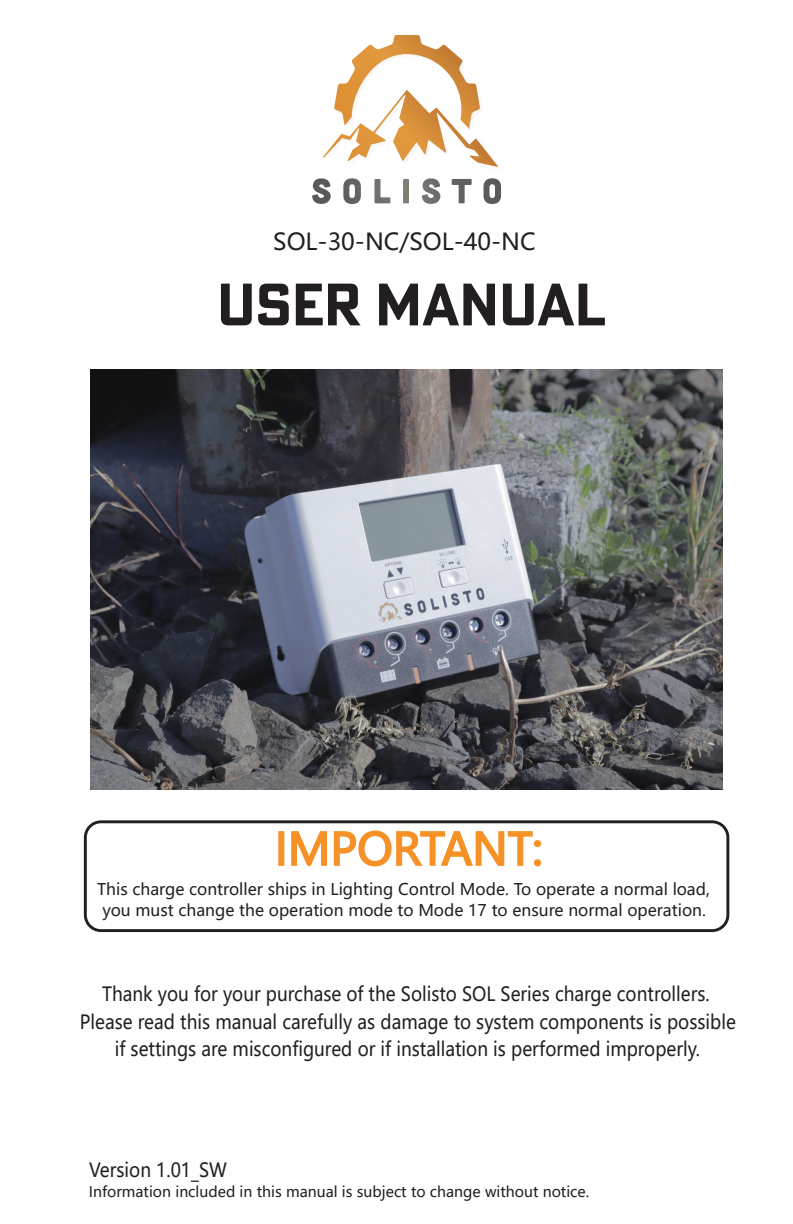
<style>
.page{position:relative;width:793px;height:1224px;background:#fff}
.page>*{position:absolute;margin:0;border:0;box-sizing:border-box;transform-origin:0 0}
.t1{font:700 58.4px "Poster Gothic ATF";color:#231f20}
.t2{font:43.6px "Microsoft Ya Hei";color:#f69028}
.t3{font:23.2px "Microsoft Ya Hei";color:#231f20}
.t4{font:19.4px/27px "Microsoft Ya Hei";color:#231f20;text-align:center;scale:.9 1}
.t5{font:16px/21px "Microsoft Ya Hei";color:#231f20;text-align:center}
.t6{font:14.6px "Microsoft Ya Hei";color:#231f20}
</style>
<div class="page">
<div style="left:278px;top:831px;width:6px;height:35px;border:2px solid #f69124"></div>
<svg style="left:291px;top:830px;width:251px;height:37px"></svg>
<div style="left:84px;top:820px;width:645px;height:112px;border:3px solid #231f20;border-radius:16px"></div>
<img style="left:91px;top:369px;width:631px;height:421px">
<svg style="left:323px;top:35px;width:175px;height:132px"></svg>
<svg style="left:312px;top:178px;width:189px;height:26px"></svg>
<p class="t3" style="left:273px;top:226px;width:264px">SOL-30-NC/SOL-40-NC</p>
<h1 class="t1" style="left:217px;top:266px;width:390px">USER MANUAL</h1>
<h2 class="t2" style="left:275px;top:820px;width:269px">IMPORTANT:</h2>
<p class="t5" style="left:97px;top:878px;width:614px">This charge controller ships in Lighting Control Mode. To operate a normal load, you must change the operation mode to Mode 17 to ensure normal operation.</p>
<p class="t4" style="left:102px;top:980px;width:676px">Thank you for your purchase of the Solisto SOL Series charge controllers.</p>
<p class="t4" style="left:80px;top:1008px;width:730px">Please read this manual carefully as damage to system components is possible if settings are misconfigured or if installation is performed improperly.</p>
<p class="t4" style="left:89px;top:1156px;width:154px">Version 1.01_SW</p>
<p class="t6" style="left:89px;top:1181px;width:501px">Information included in this manual is subject to change without notice.</p>
</div>
